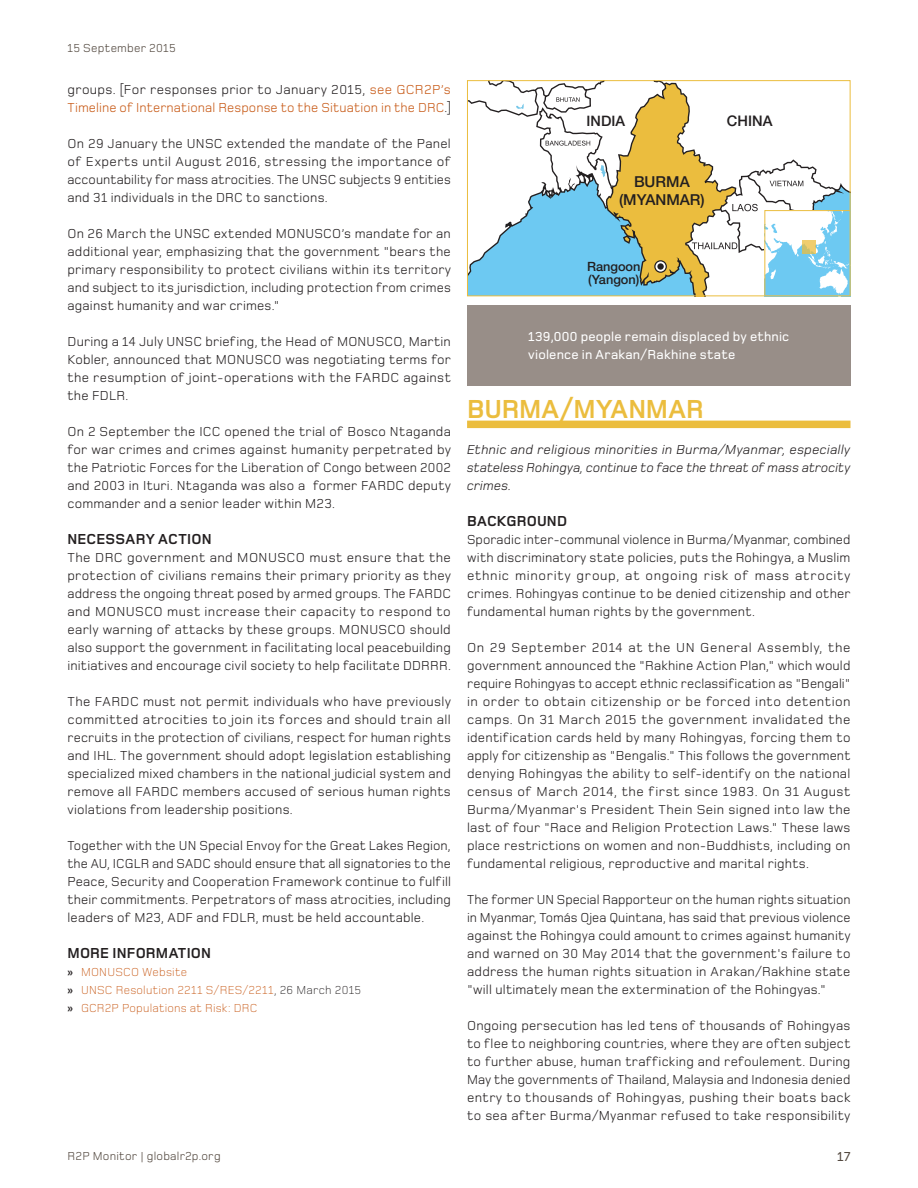
<style>
.page{position:relative;width:918px;height:1188px;background:#fff}
.page>*{position:absolute;margin:0;border:0;box-sizing:border-box;transform-origin:0 0}
.t1{font:700 27px "Foundry Monoline";color:#ebbd3e}
.t2{font:500 15.15px/18.1px "Helvetica Neue";color:#231f20;text-align:center}
.t3{font:700 15px "Foundry Monoline";letter-spacing:.01em;color:#231f20}
.t4{font:500 14.7px "Helvetica Neue";color:#231f20}
.t5{font:500 14.4px "Helvetica Neue";color:#231f20}
.t6{font:13.5px/18px "Foundry Monoline";letter-spacing:.015em;color:#231f20;text-align:justify}
.t7{font:italic 13.5px/18px "Foundry Monoline";letter-spacing:.005em;color:#231f20;text-align:justify}
.t8{font:13.5px/18px "Foundry Monoline";letter-spacing:.02em;color:#c85b18}
.t9{font:500 13.5px/18px "Foundry Monoline";letter-spacing:.015em;color:#fff}
.t10{font:500 13.5px "Foundry Monoline";color:#534940}
.t11{font:500 12.75px "Helvetica Neue";color:#231f20}
.t12{font:300 12px/18px "Foundry Monoline";letter-spacing:.02em;color:#c85b18}
.t13{font:12px "Foundry Monoline";letter-spacing:.02em;color:#534940}
.s1{color:#231f20}
.s2{font-family:"Myriad Pro";font-weight:700;color:#231f20}
</style>
<div class="page">
<div style="left:467px;top:421px;width:383px;height:7px;background:#ebbd3e"></div>
<svg style="left:467px;top:80px;width:384px;height:217px"></svg>
<svg style="left:802px;top:241px;width:14px;height:13px"></svg>
<div style="left:467px;top:305px;width:383px;height:81px;background:#988e88"></div>
<p class="t13" style="left:68px;top:41px;width:110px">15 September 2015</p>
<p class="t8" style="left:68px;top:80px;width:385px"><span class="s1">groups. [For responses prior to January 2015,</span> see GCR2P’s<br>Timeline of International Response to the Situation in the DRC<span class="s1">.]</span></p>
<p class="t6" style="left:68px;top:134px;width:385px">On 29 January the UNSC extended the mandate of the Panel of Experts until August 2016, stressing the importance of accountability for mass atrocities. The UNSC subjects 9 entities and 31 individuals in the DRC to sanctions.</p>
<p class="t6" style="left:68px;top:224px;width:385px">On 26 March the UNSC extended MONUSCO’s mandate for an additional year, emphasizing that the government "bears the primary responsibility to protect civilians within its territory and subject to its jurisdiction, including protection from crimes against humanity and war crimes."</p>
<p class="t6" style="left:68px;top:332px;width:385px">During a 14 July UNSC briefing, the Head of MONUSCO, Martin Kobler, announced that MONUSCO was negotiating terms for the resumption of joint-operations with the FARDC against the FDLR.</p>
<p class="t6" style="left:68px;top:422px;width:385px">On 2 September the ICC opened the trial of Bosco Ntaganda for war crimes and crimes against humanity perpetrated by the Patriotic Forces for the Liberation of Congo between 2002 and 2003 in Ituri. Ntaganda was also a former FARDC deputy commander and a senior leader within M23.</p>
<p class="t3" style="left:68px;top:530px;width:146px">NECESSARY ACTION</p>
<p class="t6" style="left:68px;top:548px;width:385px">The DRC government and MONUSCO must ensure that the protection of civilians remains their primary priority as they address the ongoing threat posed by armed groups. The FARDC and MONUSCO must increase their capacity to respond to early warning of attacks by these groups. MONUSCO should also support the government in facilitating local peacebuilding initiatives and encourage civil society to help facilitate DDRRR.</p>
<p class="t6" style="left:68px;top:692px;width:385px">The FARDC must not permit individuals who have previously committed atrocities to join its forces and should train all recruits in the protection of civilians, respect for human rights and IHL. The government should adopt legislation establishing specialized mixed chambers in the national judicial system and remove all FARDC members accused of serious human rights violations from leadership positions.</p>
<p class="t6" style="left:68px;top:836px;width:385px">Together with the UN Special Envoy for the Great Lakes Region, the AU, ICGLR and SADC should ensure that all signatories to the Peace, Security and Cooperation Framework continue to fulfill their commitments. Perpetrators of mass atrocities, including leaders of M23, ADF and FDLR, must be held accountable.</p>
<p class="t3" style="left:68px;top:944px;width:145px">MORE INFORMATION</p>
<p class="t12" style="left:68px;top:962px;width:295px"><span class="s2">»</span> MONUSCO Website<br><span class="s2">»</span> UNSC Resolution 2211 S/RES/2211<span class="s1">, 26 March 2015 </span><span class="s2">»</span> GCR2P Populations at Risk: DRC</p>
<p class="t13" style="left:68px;top:1149px;width:155px">R2P Monitor | globalr2p.org</p>
<p class="t5" style="left:587px;top:112px;width:40px">INDIA</p>
<p class="t2" style="left:619px;top:172px;width:87px">BURMA (MYANMAR)</p>
<p class="t11" style="left:587px;top:259px;width:55px">Rangoon</p>
<p class="t11" style="left:588px;top:272px;width:53px">(Yangon)</p>
<p class="t4" style="left:727px;top:112px;width:47px">CHINA</p>
<p class="t9" style="left:528px;top:327px;width:263px">139,000 people remain displaced by ethnic violence in Arakan/Rakhine state</p>
<h1 class="t1" style="left:467px;top:394px;width:238px">BURMA/MYANMAR</h1>
<p class="t7" style="left:467px;top:440px;width:385px">Ethnic and religious minorities in Burma/Myanmar, especially stateless Rohingya, continue to face the threat of mass atrocity crimes.</p>
<p class="t3" style="left:467px;top:512px;width:102px">BACKGROUND</p>
<p class="t6" style="left:467px;top:530px;width:385px">Sporadic inter-communal violence in Burma/Myanmar, combined with discriminatory state policies, puts the Rohingya, a Muslim ethnic minority group, at ongoing risk of mass atrocity crimes. Rohingyas continue to be denied citizenship and other fundamental human rights by the government.</p>
<p class="t6" style="left:467px;top:638px;width:385px">On 29 September 2014 at the UN General Assembly, the government announced the "Rakhine Action Plan," which would require Rohingyas to accept ethnic reclassification as "Bengali" in order to obtain citizenship or be forced into detention camps. On 31 March 2015 the government invalidated the identification cards held by many Rohingyas, forcing them to apply for citizenship as "Bengalis." This follows the government denying Rohingyas the ability to self-identify on the national census of March 2014, the first since 1983. On 31 August Burma/Myanmar's President Thein Sein signed into law the last of four "Race and Religion Protection Laws." These laws place restrictions on women and non-Buddhists, including on fundamental religious, reproductive and marital rights.</p>
<p class="t6" style="left:467px;top:890px;width:385px">The former UN Special Rapporteur on the human rights situation in Myanmar, Tomás Ojea Quintana, has said that previous violence against the Rohingya could amount to crimes against humanity and warned on 30 May 2014 that the government's failure to address the human rights situation in Arakan/Rakhine state "will ultimately mean the extermination of the Rohingyas."</p>
<p class="t6" style="left:467px;top:1016px;width:385px">Ongoing persecution has led tens of thousands of Rohingyas to flee to neighboring countries, where they are often subject to further abuse, human trafficking and refoulement. During May the governments of Thailand, Malaysia and Indonesia denied entry to thousands of Rohingyas, pushing their boats back to sea after Burma/Myanmar refused to take responsibility</p>
<p class="t10" style="left:837px;top:1149px;width:15px">17</p>
</div>
